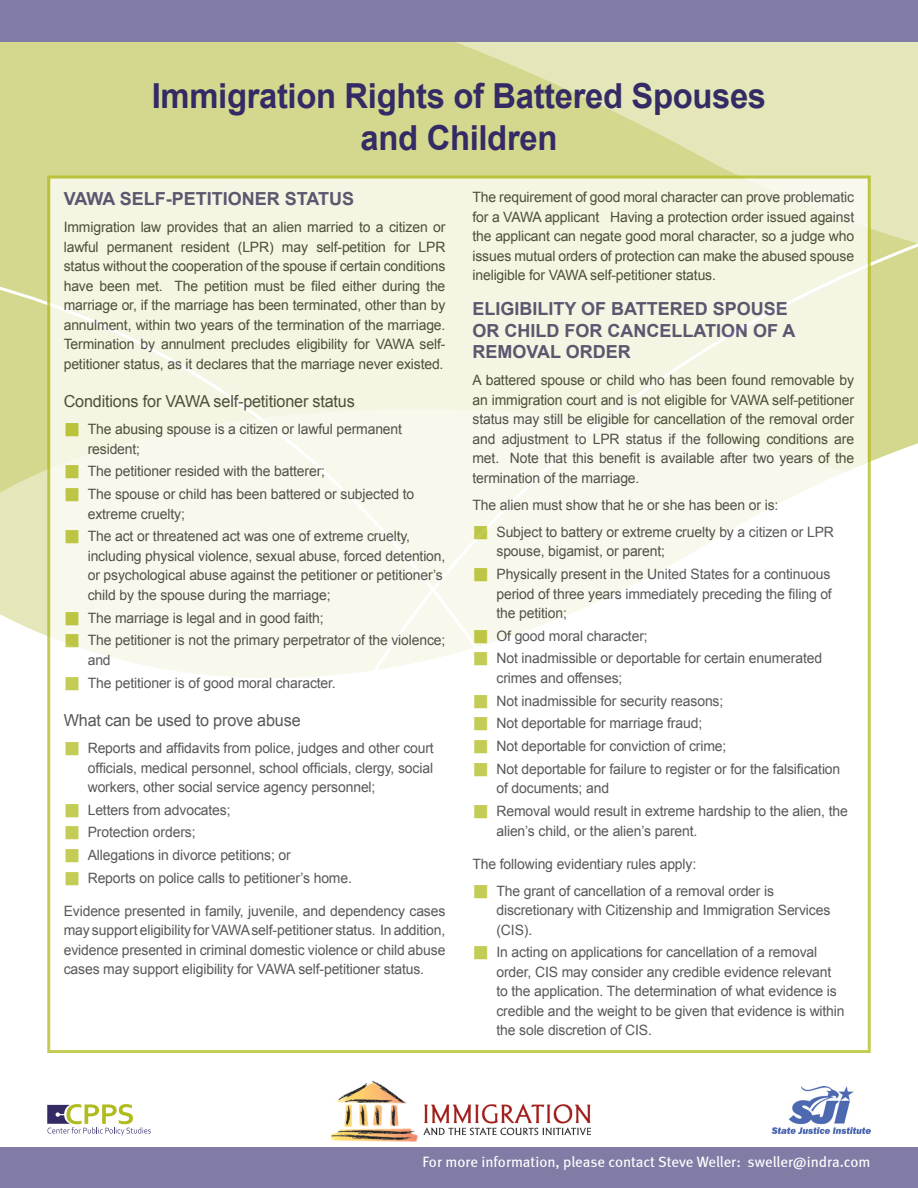
<style>
.page{position:relative;width:918px;height:1188px;background:#fff}
.page>*{position:absolute;margin:0;border:0;box-sizing:border-box;transform-origin:0 0}
.t1{font:700 34.5px/41.4px "Arial";letter-spacing:-.01em;color:#342b65;text-align:center;scale:.95 1}
.t2{font:700 18px/21.6px "Arial";color:#342b65}
.t3{font:16.5px "Arial";letter-spacing:-.01em;color:#231f20}
.t4{font:15px "Meta";color:#fff}
.t5{font:14.25px/19.5px "Arial";letter-spacing:-.01em;color:#231f20}
</style>
<div class="page">
<div style="left:0;top:42px;width:281px;height:258px;background:#d4d88e"></div>
<svg style="left:281px;top:42px;width:637px;height:258px;background:#dcdfa2"></svg>
<svg style="left:0;top:300px;width:918px;height:336px;fill:#d4d88e"></svg>
<div style="left:0;top:0;width:918px;height:42px;background:#807ca5"></div>
<div style="left:0;top:1148px;width:918px;height:40px;background:#807ca5"></div>
<svg style="left:47px;top:1104px;width:104px;height:31px"></svg>
<img style="left:772px;top:1086px;width:99px;height:48px">
<img style="left:330px;top:1081px;width:260px;height:60px">
<div style="left:49px;top:177px;width:820px;height:875px;background:linear-gradient(to bottom,#f3f4df,#fff)"></div>
<svg style="left:66px;top:423px;width:13px;height:13px"></svg>
<svg style="left:66px;top:465px;width:13px;height:14px"></svg>
<svg style="left:66px;top:488px;width:13px;height:13px"></svg>
<svg style="left:66px;top:530px;width:13px;height:14px"></svg>
<svg style="left:66px;top:612px;width:13px;height:13px"></svg>
<svg style="left:66px;top:634px;width:13px;height:14px"></svg>
<svg style="left:66px;top:677px;width:13px;height:13px"></svg>
<svg style="left:66px;top:742px;width:13px;height:13px"></svg>
<svg style="left:66px;top:804px;width:13px;height:13px"></svg>
<svg style="left:66px;top:826px;width:13px;height:14px"></svg>
<svg style="left:66px;top:849px;width:13px;height:13px"></svg>
<svg style="left:66px;top:872px;width:13px;height:13px"></svg>
<svg style="left:475px;top:526px;width:12px;height:13px"></svg>
<svg style="left:475px;top:568px;width:12px;height:13px"></svg>
<svg style="left:475px;top:630px;width:12px;height:13px"></svg>
<svg style="left:475px;top:652px;width:12px;height:14px"></svg>
<svg style="left:475px;top:695px;width:12px;height:13px"></svg>
<svg style="left:475px;top:717px;width:12px;height:14px"></svg>
<svg style="left:475px;top:740px;width:12px;height:13px"></svg>
<svg style="left:475px;top:763px;width:12px;height:13px"></svg>
<svg style="left:475px;top:805px;width:12px;height:13px"></svg>
<svg style="left:475px;top:885px;width:12px;height:13px"></svg>
<svg style="left:475px;top:946px;width:12px;height:14px"></svg>
<h1 class="t1" style="left:152px;top:77px;width:648px">Immigration Rights of Battered Spouses and Children</h1>
<p class="t2" style="left:64px;top:189px;width:292px">VAWA SELF-PETITIONER STATUS</p>
<p class="t5" style="left:64px;top:218px;width:383px;text-align:justify">Immigration law provides that an alien married to a citizen or lawful permanent resident (LPR) may self-petition for LPR status without the cooperation of the spouse if certain conditions have been met. The petition must be filed either during the marriage or, if the marriage has been terminated, other than by annulment, within two years of the termination of the marriage.<br>Termination by annulment precludes eligibility for VAWA self&shy;petitioner status, as it declares that the marriage never existed.</p>
<p class="t3" style="left:64px;top:390px;width:293px">Conditions for VAWA self-petitioner status</p>
<p class="t5" style="left:88px;top:420px;width:316px">The abusing spouse is a citizen or lawful permanent resident;</p>
<p class="t5" style="left:88px;top:460px;width:328px;line-height:22.8px">The petitioner resided with the batterer;<br>The spouse or child has been battered or subjected to</p>
<p class="t5" style="left:88px;top:502px;width:324px;line-height:22.8px">extreme cruelty;<br>The act or threatened act was one of extreme cruelty,</p>
<p class="t5" style="left:88px;top:546px;width:359px">including physical violence, sexual abuse, forced detention, or psychological abuse against the petitioner or petitioner’s child by the spouse during the marriage;</p>
<p class="t5" style="left:88px;top:606px;width:359px;line-height:22.8px">The marriage is legal and in good faith;<br>The petitioner is not the primary perpetrator of the violence;</p>
<p class="t5" style="left:88px;top:649px;width:250px;line-height:22.8px">and<br>The petitioner is of good moral character.</p>
<p class="t3" style="left:64px;top:709px;width:238px">What can be used to prove abuse</p>
<p class="t5" style="left:88px;top:738px;width:348px;text-align:justify">Reports and affidavits from police, judges and other court officials, medical personnel, school officials, clergy, social workers, other social service agency personnel;</p>
<p class="t5" style="left:88px;top:799px;width:266px;line-height:22.8px">Letters from advocates;<br>Protection orders;<br>Allegations in divorce petitions; or<br>Reports on police calls to petitioner’s home.</p>
<p class="t5" style="left:64px;top:901px;width:383px;text-align:justify">Evidence presented in family, juvenile, and dependency cases may support eligibility for VAWA self-petitioner status. In addition, evidence presented in criminal domestic violence or child abuse cases may support eligibility for VAWA self-petitioner status.</p>
<p class="t5" style="left:472px;top:188px;width:383px;text-align:justify">The requirement of good moral character can prove problematic for a VAWA applicant Having a protection order issued against the applicant can negate good moral character, so a judge who issues mutual orders of protection can make the abused spouse ineligible for VAWA self-petitioner status.</p>
<p class="t2" style="left:472px;top:298px;width:324px">ELIGIBILITY OF BATTERED SPOUSE<br>OR CHILD FOR CANCELLATION OF A<br>REMOVAL ORDER</p>
<p class="t5" style="left:472px;top:371px;width:383px;text-align:justify">A battered spouse or child who has been found removable by an immigration court and is not eligible for VAWA self-petitioner status may still be eligible for cancellation of the removal order and adjustment to LPR status if the following conditions are met. Note that this benefit is available after two years of the termination of the marriage.</p>
<p class="t5" style="left:496px;top:491px;width:339px;line-height:27px;text-indent:-24px">The alien must show that he or she has been or is:<br>Subject to battery or extreme cruelty by a citizen or LPR</p>
<p class="t5" style="left:496px;top:540px;width:335px;line-height:22.8px">spouse, bigamist, or parent;<br>Physically present in the United States for a continuous</p>
<p class="t5" style="left:496px;top:584px;width:337px">period of three years immediately preceding the filing of the petition;</p>
<p class="t5" style="left:496px;top:625px;width:327px;line-height:22.8px">Of good moral character;<br>Not inadmissible or deportable for certain enumerated</p>
<p class="t5" style="left:496px;top:667px;width:345px;line-height:22.8px">crimes and offenses;<br>Not inadmissible for security reasons;<br>Not deportable for marriage fraud;<br>Not deportable for conviction of crime;<br>Not deportable for failure to register or for the falsification</p>
<p class="t5" style="left:496px;top:777px;width:353px;line-height:22.8px">of documents; and<br>Removal would result in extreme hardship to the alien, the</p>
<p class="t5" style="left:496px;top:821px;width:202px">alien’s child, or the alien’s parent.</p>
<p class="t5" style="left:496px;top:850px;width:279px;line-height:27px;text-indent:-24px">The following evidentiary rules apply:<br>The grant of cancellation of a removal order is</p>
<p class="t5" style="left:496px;top:901px;width:335px">discretionary with Citizenship and Immigration Services (CIS).</p>
<p class="t5" style="left:496px;top:943px;width:350px">In acting on applications for cancellation of a removal order, CIS may consider any credible evidence relevant to the application. The determination of what evidence is credible and the weight to be given that evidence is within the sole discretion of CIS.</p>
<p class="t4" style="left:423px;top:1153px;width:449px">For more information, please contact Steve Weller: sweller@indra.com</p>
</div>
